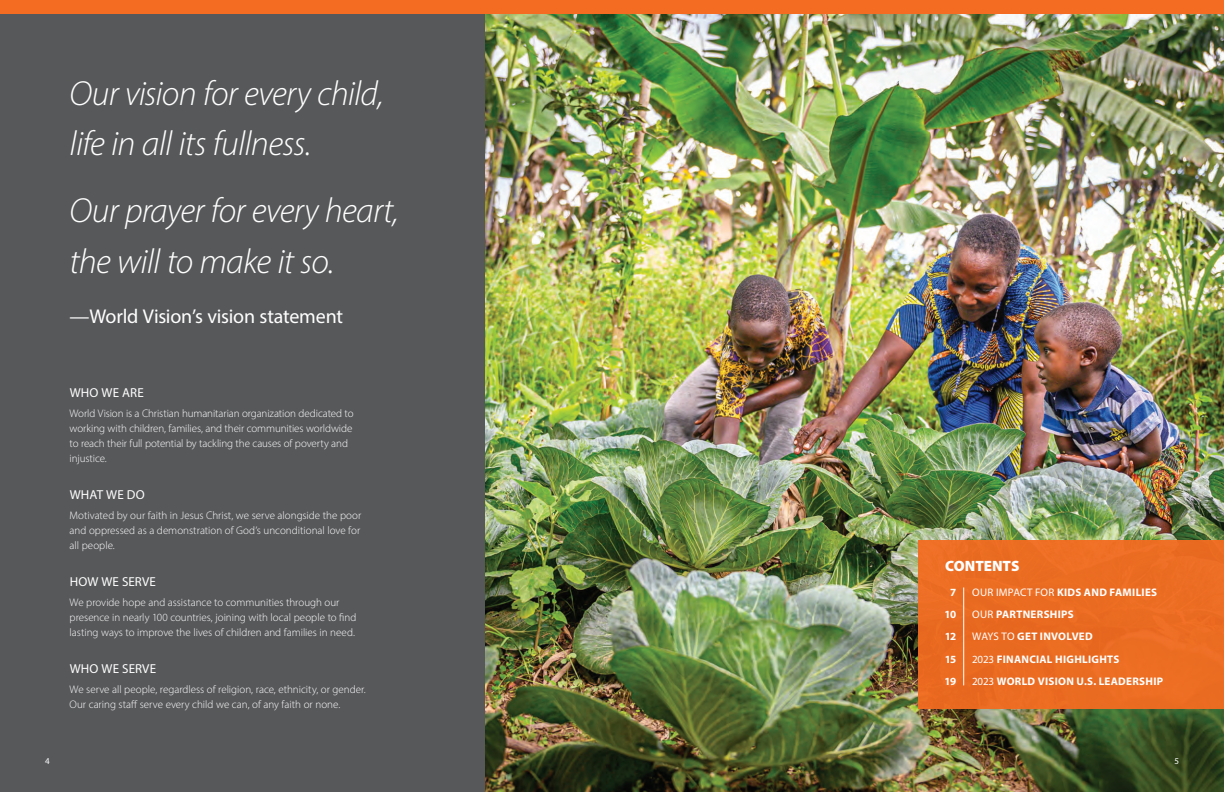
<style>
.page{position:relative;width:1224px;height:792px;background:#fff}
.page>*{position:absolute;margin:0;border:0;box-sizing:border-box;transform-origin:0 0}
.t1{font:italic 300 34.8px/50.3px "Myriad Pro";letter-spacing:-.02em;color:#fff}
.t2{font:20px "Myriad Pro";letter-spacing:-.01em;color:#fff}
.t3{font:900 15px "Myriad Pro";letter-spacing:-.01em;color:#fff}
.t4{font:13px "Myriad Pro";letter-spacing:.015em;color:#fff}
.t5{font:300 11px/15.2px "Myriad Pro";letter-spacing:-.005em;color:#fff}
.t6{font:700 11px/22.3px "Myriad Pro";letter-spacing:.025em;color:#fff;text-align:center}
.t7{font:9px "Myriad Pro";color:#fff}
.s1{font-weight:400}
</style>
<div class="page">
<div style="left:0;top:9px;width:490px;height:783px;background:#57585a"></div>
<img style="left:485px;top:14px;width:739px;height:778px">
<div style="left:918px;top:540px;width:306px;height:168px;background:#eb6c22"></div>
<hr style="left:963px;top:588px;width:1px;height:97px;background:#fff">
<div style="left:0;top:0;width:1224px;height:14px;background:#f36c21"></div>
<h1 class="t1" style="left:70px;top:68px;width:316px">Our vision for every child, life in all its fullness.</h1>
<h1 class="t1" style="left:70px;top:185px;width:331px">Our prayer for every heart, the will to make it so.</h1>
<h2 class="t2" style="left:70px;top:304px;width:275px">—World Vision’s vision statement</h2>
<p class="t4" style="left:70px;top:384px;width:76px">WHO WE ARE</p>
<p class="t5" style="left:70px;top:405px;width:286px">World Vision is a Christian humanitarian organization dedicated to working with children, families, and their communities worldwide to reach their full potential by tackling the causes of poverty and injustice.</p>
<p class="t4" style="left:70px;top:487px;width:76px">WHAT WE DO</p>
<p class="t5" style="left:70px;top:507px;width:293px;text-align:justify">Motivated by our faith in Jesus Christ, we serve alongside the poor and oppressed as a demonstration of God’s unconditional love for all people.</p>
<p class="t4" style="left:70px;top:574px;width:88px">HOW WE SERVE</p>
<p class="t5" style="left:70px;top:595px;width:288px">We provide hope and assistance to communities through our presence in nearly 100 countries, joining with local people to find lasting ways to improve the lives of children and families in need.</p>
<p class="t4" style="left:70px;top:661px;width:88px">WHO WE SERVE</p>
<p class="t5" style="left:70px;top:682px;width:298px">We serve all people, regardless of religion, race, ethnicity, or gender.<br>Our caring staff serve every child we can, of any faith or none.</p>
<h3 class="t3" style="left:945px;top:556px;width:76px">CONTENTS</h3>
<p class="t6" style="left:972px;top:581px;width:193px;text-align:left"><span class="s1">OUR IMPACT FOR</span> KIDS AND FAMILIES<br><span class="s1">OUR</span> PARTNERSHIPS<br><span class="s1">WAYS TO</span> GET INVOLVED<br><span class="s1">2023</span> FINANCIAL HIGHLIGHTS<br><span class="s1">2023</span> WORLD VISION U.S. LEADERSHIP</p>
<p class="t6" style="left:945px;top:581px;width:13px">7<br>10<br>12<br>15<br>19</p>
<p class="t7" style="left:45px;top:755px;width:6px">4</p>
<p class="t7" style="left:1174px;top:755px;width:6px">5</p>
</div>
